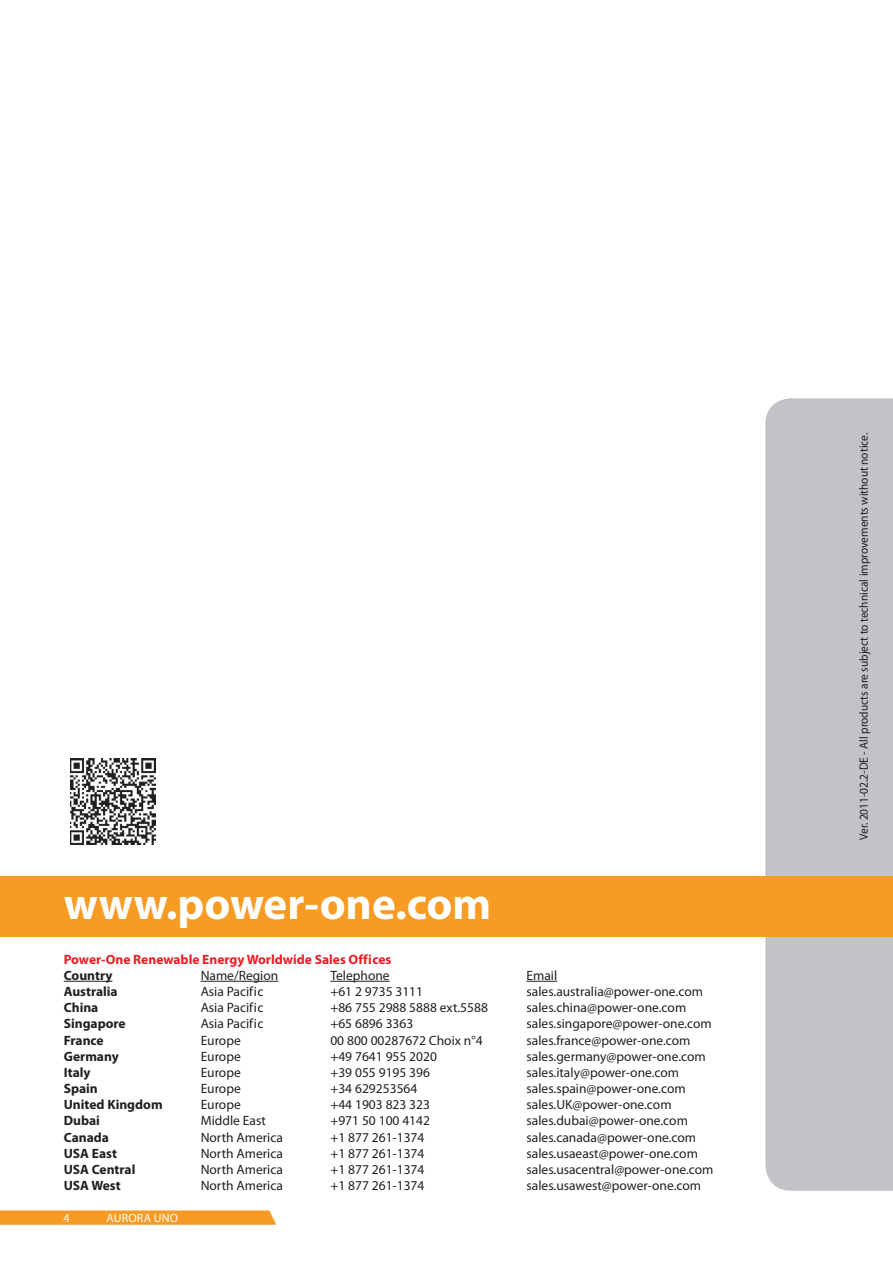
<style>
.page{position:relative;width:893px;height:1263px;background:#fff}
.page>*{position:absolute;margin:0;border:0;box-sizing:border-box;transform-origin:0 0}
.t1{font:700 45px "Myriad Pro";color:#fff}
.t2{font:13.5px "Myriad Pro";color:#231f20}
.t3{font:700 13.5px "Myriad Pro";color:#231f20}
.t4{font:700 13.5px "Myriad Pro";color:#ee1d23}
.t5{font:12px "Myriad Pro";color:#231f20;scale:.95 1}
.t6{font:12px "Myriad Pro";letter-spacing:.02em;color:#fff}
</style>
<div class="page">
<div style="left:765px;top:398px;width:128px;height:793px;background:#c2c3c6"></div>
<div style="left:0;top:876px;width:893px;height:61px;background:#f89b24"></div>
<svg style="left:0;top:1210px;width:276px;height:15px;background:#f8a031"></svg>
<hr style="left:64px;top:981px;width:48px;height:1px;background:#231f20">
<hr style="left:201px;top:981px;width:77px;height:1px;background:#231f20">
<hr style="left:330px;top:981px;width:60px;height:1px;background:#231f20">
<hr style="left:527px;top:981px;width:30px;height:1px;background:#231f20">
<img style="left:70px;top:759px;width:85px;height:85px">
<h1 class="t1" style="left:64px;top:874px;width:429px">www.power-one.com</h1>
<p class="t4" style="left:64px;top:950px;width:329px">Power-One Renewable Energy Worldwide Sales Offices</p>
<p class="t3" style="left:64px;top:966px;width:50px">Country</p>
<p class="t2" style="left:201px;top:967px;width:79px">Name/Region</p>
<p class="t2" style="left:330px;top:967px;width:61px">Telephone</p>
<p class="t2" style="left:527px;top:967px;width:32px">Email</p>
<p class="t3" style="left:64px;top:983px;width:55px">Australia</p>
<p class="t2" style="left:201px;top:983px;width:64px">Asia Pacific</p>
<p class="t2" style="left:330px;top:983px;width:94px">+61 2 9735 3111</p>
<p class="t2" style="left:527px;top:983px;width:178px">sales.australia@power-one.com</p>
<p class="t3" style="left:64px;top:999px;width:36px">China</p>
<p class="t2" style="left:201px;top:999px;width:64px">Asia Pacific</p>
<p class="t2" style="left:330px;top:999px;width:159px">+86 755 2988 5888 ext.5588</p>
<p class="t2" style="left:527px;top:999px;width:161px">sales.china@power-one.com</p>
<p class="t3" style="left:64px;top:1015px;width:63px">Singapore</p>
<p class="t2" style="left:201px;top:1015px;width:64px">Asia Pacific</p>
<p class="t2" style="left:330px;top:1015px;width:85px">+65 6896 3363</p>
<p class="t2" style="left:527px;top:1015px;width:187px">sales.singapore@power-one.com</p>
<p class="t3" style="left:64px;top:1031px;width:41px">France</p>
<p class="t2" style="left:201px;top:1032px;width:42px">Europe</p>
<p class="t2" style="left:330px;top:1032px;width:154px">00 800 00287672 Choix n°4</p>
<p class="t2" style="left:527px;top:1032px;width:165px">sales.france@power-one.com</p>
<p class="t3" style="left:64px;top:1047px;width:56px">Germany</p>
<p class="t2" style="left:201px;top:1048px;width:42px">Europe</p>
<p class="t2" style="left:330px;top:1048px;width:108px">+49 7641 955 2020</p>
<p class="t2" style="left:527px;top:1048px;width:181px">sales.germany@power-one.com</p>
<p class="t3" style="left:64px;top:1063px;width:28px">Italy</p>
<p class="t2" style="left:201px;top:1064px;width:42px">Europe</p>
<p class="t2" style="left:330px;top:1064px;width:101px">+39 055 9195 396</p>
<p class="t2" style="left:527px;top:1064px;width:154px">sales.italy@power-one.com</p>
<p class="t3" style="left:64px;top:1080px;width:36px">Spain</p>
<p class="t2" style="left:201px;top:1080px;width:42px">Europe</p>
<p class="t2" style="left:330px;top:1080px;width:89px">+34 629253564</p>
<p class="t2" style="left:527px;top:1080px;width:161px">sales.spain@power-one.com</p>
<p class="t3" style="left:64px;top:1096px;width:100px">United Kingdom</p>
<p class="t2" style="left:201px;top:1096px;width:42px">Europe</p>
<p class="t2" style="left:330px;top:1096px;width:101px">+44 1903 823 323</p>
<p class="t2" style="left:527px;top:1096px;width:147px">sales.UK@power-one.com</p>
<p class="t3" style="left:64px;top:1112px;width:38px">Dubai</p>
<p class="t2" style="left:201px;top:1112px;width:67px">Middle East</p>
<p class="t2" style="left:330px;top:1112px;width:101px">+971 50 100 4142</p>
<p class="t2" style="left:527px;top:1112px;width:163px">sales.dubai@power-one.com</p>
<p class="t3" style="left:64px;top:1128px;width:47px">Canada</p>
<p class="t2" style="left:201px;top:1129px;width:84px">North America</p>
<p class="t2" style="left:330px;top:1129px;width:96px">+1 877 261-1374</p>
<p class="t2" style="left:527px;top:1129px;width:171px">sales.canada@power-one.com</p>
<p class="t3" style="left:64px;top:1144px;width:55px">USA East</p>
<p class="t2" style="left:201px;top:1145px;width:84px">North America</p>
<p class="t2" style="left:330px;top:1145px;width:96px">+1 877 261-1374</p>
<p class="t2" style="left:527px;top:1145px;width:173px">sales.usaeast@power-one.com</p>
<p class="t3" style="left:64px;top:1160px;width:73px">USA Central</p>
<p class="t2" style="left:201px;top:1161px;width:84px">North America</p>
<p class="t2" style="left:330px;top:1161px;width:96px">+1 877 261-1374</p>
<p class="t2" style="left:527px;top:1161px;width:188px">sales.usacentral@power-one.com</p>
<p class="t3" style="left:64px;top:1177px;width:58px">USA West</p>
<p class="t2" style="left:201px;top:1177px;width:84px">North America</p>
<p class="t2" style="left:330px;top:1177px;width:96px">+1 877 261-1374</p>
<p class="t2" style="left:527px;top:1177px;width:176px">sales.usawest@power-one.com</p>
<p class="t6" style="left:63px;top:1210px;width:8px">4</p>
<p class="t6" style="left:106px;top:1210px;width:73px">AURORA UNO</p>
<p class="t5" style="left:856px;top:840px;width:430px;rotate:-90deg">Ver. 2011-02.2-DE - All products are subject to technical improvements without notice.</p>
</div>
